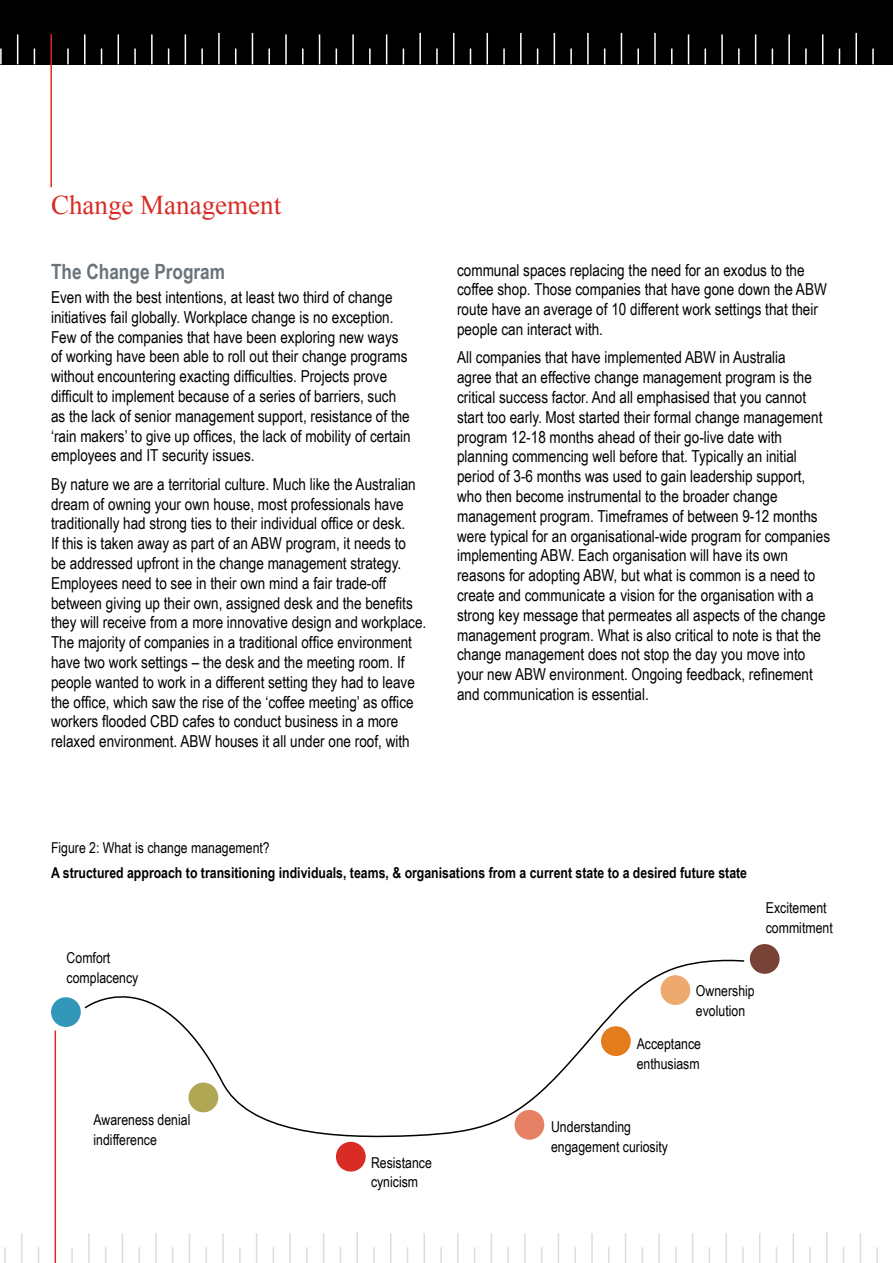
<style>
.page{position:relative;width:893px;height:1263px;background:#fff}
.page>*{position:absolute;margin:0;border:0;box-sizing:border-box;transform-origin:0 0}
.t1{font:27px "Times New Roman";color:#d82c25}
.t2{font:700 21px "Arial Narrow";color:#69747a}
.t3{font:16.5px/19.8px "Arial Narrow";color:#000}
.t4{font:15px/19.8px "Arial Narrow";color:#000}
.t5{font:700 15px "Arial Narrow";color:#000}
</style>
<div class="page">
<div style="left:336px;top:1142px;width:30px;height:29px;background:#d82c25;border-radius:50%"></div>
<div style="left:51px;top:997px;width:30px;height:30px;background:#3397b9;border-radius:50%"></div>
<div style="left:750px;top:944px;width:30px;height:30px;background:#794237;border-radius:50%"></div>
<svg style="left:84px;top:959px;width:661px;height:181px"></svg>
<div style="left:0;top:0;width:893px;height:64px;background:#000"></div>
<hr style="left:285px;top:34px;width:2px;height:30px;background:#fff">
<hr style="left:319px;top:34px;width:1px;height:30px;background:#fff">
<hr style="left:386px;top:34px;width:1px;height:30px;background:#fff">
<hr style="left:352px;top:34px;width:2px;height:30px;background:#fff">
<svg style="left:168px;top:49px;width:1px;height:15px"></svg>
<svg style="left:101px;top:49px;width:1px;height:15px"></svg>
<svg style="left:34px;top:49px;width:1px;height:15px"></svg>
<svg style="left:201px;top:49px;width:2px;height:15px"></svg>
<svg style="left:134px;top:49px;width:2px;height:15px"></svg>
<svg style="left:67px;top:49px;width:2px;height:15px"></svg>
<svg style="left:0;top:49px;width:2px;height:15px"></svg>
<svg style="left:436px;top:49px;width:2px;height:15px"></svg>
<svg style="left:369px;top:49px;width:2px;height:15px"></svg>
<svg style="left:235px;top:49px;width:1px;height:15px"></svg>
<svg style="left:268px;top:49px;width:2px;height:15px"></svg>
<svg style="left:470px;top:49px;width:1px;height:15px"></svg>
<svg style="left:403px;top:49px;width:1px;height:15px"></svg>
<svg style="left:336px;top:49px;width:1px;height:15px"></svg>
<svg style="left:302px;top:49px;width:2px;height:15px"></svg>
<hr style="left:218px;top:33px;width:2px;height:31px;background:#fff">
<hr style="left:252px;top:33px;width:1px;height:31px;background:#fff">
<hr style="left:419px;top:33px;width:2px;height:31px;background:#fff">
<hr style="left:453px;top:33px;width:1px;height:31px;background:#fff">
<hr style="left:520px;top:33px;width:2px;height:31px;background:#fff">
<hr style="left:554px;top:33px;width:1px;height:31px;background:#fff">
<hr style="left:486px;top:33px;width:2px;height:31px;background:#fff">
<hr style="left:587px;top:33px;width:2px;height:31px;background:#fff">
<hr style="left:621px;top:33px;width:1px;height:31px;background:#fff">
<hr style="left:654px;top:33px;width:2px;height:31px;background:#fff">
<hr style="left:788px;top:34px;width:2px;height:30px;background:#fff">
<hr style="left:822px;top:34px;width:1px;height:30px;background:#fff">
<hr style="left:721px;top:34px;width:2px;height:30px;background:#fff">
<hr style="left:755px;top:34px;width:1px;height:30px;background:#fff">
<hr style="left:688px;top:34px;width:1px;height:30px;background:#fff">
<svg style="left:839px;top:49px;width:1px;height:15px"></svg>
<svg style="left:772px;top:49px;width:1px;height:15px"></svg>
<svg style="left:872px;top:49px;width:2px;height:15px"></svg>
<svg style="left:805px;top:49px;width:2px;height:15px"></svg>
<svg style="left:705px;top:49px;width:1px;height:15px"></svg>
<svg style="left:570px;top:49px;width:2px;height:15px"></svg>
<svg style="left:503px;top:49px;width:2px;height:15px"></svg>
<svg style="left:738px;top:49px;width:2px;height:15px"></svg>
<svg style="left:671px;top:49px;width:1px;height:15px"></svg>
<svg style="left:604px;top:49px;width:1px;height:15px"></svg>
<svg style="left:637px;top:49px;width:2px;height:15px"></svg>
<svg style="left:537px;top:49px;width:1px;height:15px"></svg>
<hr style="left:855px;top:33px;width:2px;height:31px;background:#fff">
<hr style="left:151px;top:34px;width:2px;height:30px;background:#fff">
<hr style="left:185px;top:34px;width:1px;height:30px;background:#fff">
<hr style="left:118px;top:34px;width:1px;height:30px;background:#fff">
<hr style="left:84px;top:34px;width:1px;height:30px;background:#fff">
<hr style="left:17px;top:34px;width:1px;height:30px;background:#fff">
<hr style="left:50px;top:34px;width:2px;height:153px;background:#d82c25">
<hr style="left:21px;top:1233px;width:2px;height:30px;background:#dcddde">
<hr style="left:424px;top:1233px;width:1px;height:30px;background:#dcddde">
<hr style="left:491px;top:1233px;width:1px;height:30px;background:#dcddde">
<hr style="left:390px;top:1233px;width:1px;height:30px;background:#dcddde">
<hr style="left:860px;top:1233px;width:1px;height:30px;background:#dcddde">
<hr style="left:323px;top:1233px;width:1px;height:30px;background:#dcddde">
<hr style="left:792px;top:1233px;width:2px;height:30px;background:#dcddde">
<hr style="left:289px;top:1233px;width:2px;height:30px;background:#dcddde">
<hr style="left:759px;top:1233px;width:1px;height:30px;background:#dcddde">
<hr style="left:222px;top:1233px;width:2px;height:30px;background:#dcddde">
<hr style="left:692px;top:1233px;width:1px;height:30px;background:#dcddde">
<hr style="left:256px;top:1233px;width:1px;height:30px;background:#dcddde">
<hr style="left:725px;top:1233px;width:2px;height:30px;background:#dcddde">
<hr style="left:155px;top:1233px;width:2px;height:30px;background:#dcddde">
<hr style="left:625px;top:1233px;width:1px;height:30px;background:#dcddde">
<hr style="left:88px;top:1233px;width:2px;height:30px;background:#dcddde">
<hr style="left:122px;top:1233px;width:1px;height:30px;background:#dcddde">
<hr style="left:558px;top:1233px;width:1px;height:30px;background:#dcddde">
<hr style="left:189px;top:1233px;width:1px;height:30px;background:#dcddde">
<hr style="left:658px;top:1233px;width:2px;height:30px;background:#dcddde">
<hr style="left:591px;top:1233px;width:2px;height:30px;background:#dcddde">
<hr style="left:524px;top:1233px;width:2px;height:30px;background:#dcddde">
<svg style="left:474px;top:1247px;width:1px;height:16px"></svg>
<svg style="left:407px;top:1247px;width:1px;height:16px"></svg>
<svg style="left:876px;top:1247px;width:2px;height:16px"></svg>
<svg style="left:340px;top:1247px;width:1px;height:16px"></svg>
<svg style="left:809px;top:1247px;width:2px;height:16px"></svg>
<svg style="left:273px;top:1247px;width:1px;height:16px"></svg>
<svg style="left:742px;top:1247px;width:2px;height:16px"></svg>
<svg style="left:507px;top:1247px;width:2px;height:16px"></svg>
<svg style="left:373px;top:1247px;width:2px;height:16px"></svg>
<svg style="left:843px;top:1247px;width:1px;height:16px"></svg>
<svg style="left:306px;top:1247px;width:2px;height:16px"></svg>
<svg style="left:776px;top:1247px;width:1px;height:16px"></svg>
<svg style="left:138px;top:1247px;width:2px;height:16px"></svg>
<svg style="left:608px;top:1247px;width:1px;height:16px"></svg>
<svg style="left:71px;top:1247px;width:2px;height:16px"></svg>
<svg style="left:541px;top:1247px;width:1px;height:16px"></svg>
<svg style="left:4px;top:1247px;width:2px;height:16px"></svg>
<svg style="left:239px;top:1247px;width:2px;height:16px"></svg>
<svg style="left:709px;top:1247px;width:1px;height:16px"></svg>
<svg style="left:205px;top:1247px;width:2px;height:16px"></svg>
<svg style="left:675px;top:1247px;width:2px;height:16px"></svg>
<svg style="left:172px;top:1247px;width:1px;height:16px"></svg>
<svg style="left:642px;top:1247px;width:1px;height:16px"></svg>
<svg style="left:105px;top:1247px;width:1px;height:16px"></svg>
<svg style="left:574px;top:1247px;width:2px;height:16px"></svg>
<svg style="left:38px;top:1247px;width:1px;height:16px"></svg>
<hr style="left:356px;top:1231px;width:2px;height:32px;background:#dcddde">
<hr style="left:826px;top:1231px;width:2px;height:32px;background:#dcddde">
<svg style="left:440px;top:1247px;width:2px;height:16px"></svg>
<hr style="left:457px;top:1233px;width:2px;height:30px;background:#dcddde">
<hr style="left:55px;top:1030px;width:1px;height:233px;background:#d82c25">
<h1 class="t1" style="left:51px;top:187px;width:232px">Change Management</h1>
<p class="t2" style="left:51px;top:256px;width:176px">The Change Program</p>
<p class="t3" style="left:51px;top:287px;width:361px">Even with the best intentions, at least two third of change initiatives fail globally. Workplace change is no exception.<br>Few of the companies that have been exploring new ways of working have been able to roll out their change programs without encountering exacting difficulties. Projects prove difficult to implement because of a series of barriers, such as the lack of senior management support, resistance of the ‘rain makers’ to give up offices, the lack of mobility of certain employees and IT security issues.</p>
<p class="t3" style="left:51px;top:473px;width:377px">By nature we are a territorial culture. Much like the Australian dream of owning your own house, most professionals have traditionally had strong ties to their individual office or desk.<br>If this is taken away as part of an ABW program, it needs to<br>be addressed upfront in the change management strategy.<br>Employees need to see in their own mind a fair trade-off between giving up their own, assigned desk and the benefits they will receive from a more innovative design and workplace.<br>The majority of companies in a traditional office environment have two work settings – the desk and the meeting room. If people wanted to work in a different setting they had to leave the office, which saw the rise of the ‘coffee meeting’ as office workers flooded CBD cafes to conduct business in a more relaxed environment. ABW houses it all under one roof, with</p>
<p class="t3" style="left:457px;top:259px;width:371px">communal spaces replacing the need for an exodus to the coffee shop. Those companies that have gone down the ABW route have an average of 10 different work settings that their people can interact with.</p>
<p class="t3" style="left:457px;top:347px;width:374px">All companies that have implemented ABW in Australia<br>agree that an effective change management program is the critical success factor. And all emphasised that you cannot start too early. Most started their formal change management program 12-18 months ahead of their go-live date with planning commencing well before that. Typically an initial period of 3-6 months was used to gain leadership support, who then become instrumental to the broader change management program. Timeframes of between 9-12 months were typical for an organisational-wide program for companies implementing ABW. Each organisation will have its own reasons for adopting ABW, but what is common is a need to create and communicate a vision for the organisation with a strong key message that permeates all aspects of the change management program. What is also critical to note is that the change management does not stop the day you move into your new ABW environment. Ongoing feedback, refinement and communication is essential.</p>
<p class="t4" style="left:51px;top:837px;width:220px">Figure 2: What is change management?</p>
<p class="t5" style="left:51px;top:862px;width:698px">A structured approach to transitioning individuals, teams, &amp; organisations from a current state to a desired future state</p>
<p class="t4" style="left:67px;top:948px;width:73px">Comfort complacency</p>
<p class="t4" style="left:696px;top:981px;width:60px">Ownership evolution</p>
<p class="t4" style="left:637px;top:1033px;width:66px">Acceptance enthusiasm</p>
<p class="t4" style="left:766px;top:897px;width:68px">Excitement commitment</p>
<p class="t4" style="left:94px;top:1109px;width:98px">Awareness denial indifference</p>
<p class="t4" style="left:371px;top:1152px;width:62px">Resistance cynicism</p>
<p class="t4" style="left:551px;top:1117px;width:118px">Understanding engagement curiosity</p>
</div>
